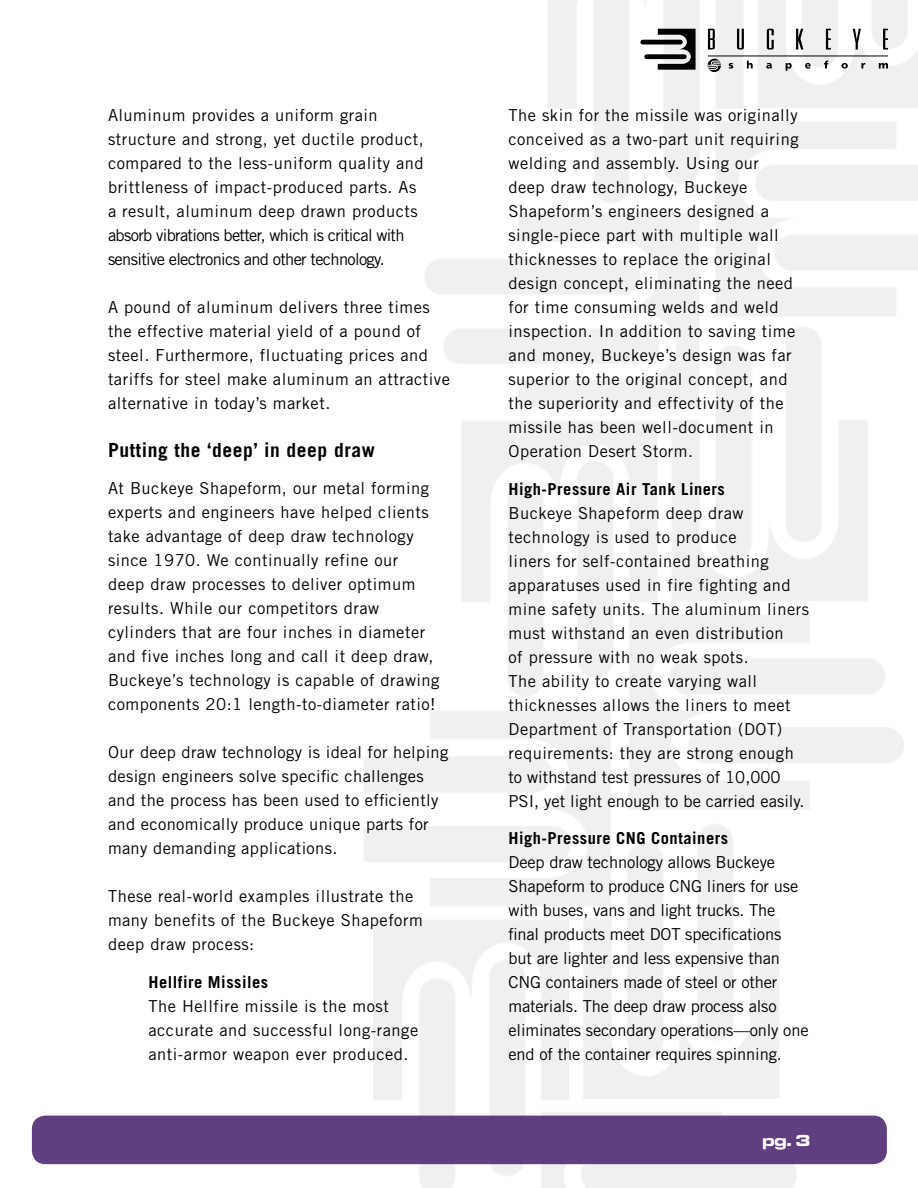
<style>
.page{position:relative;width:918px;height:1188px;background:#fff}
.page>*{position:absolute;margin:0;border:0;box-sizing:border-box;transform-origin:0 0}
.t1{font:700 19.5px "Trade Gothic";letter-spacing:.03em;color:#000}
.t2{font:16.5px/24px "Trade Gothic";letter-spacing:.03em;color:#000}
.t3{font:16.5px/24px "Trade Gothic";letter-spacing:-.01em;color:#000}
.t4{font:700 16.5px "Trade Gothic";letter-spacing:.03em;color:#000}
.t5{font:16.5px "Microgramma D Bold Exte";color:#fff}
</style>
<div class="page">
<img style="left:363px;top:0;width:555px;height:1188px">
<div style="left:32px;top:1116px;width:855px;height:48px;background:#603f81;border-radius:14px"></div>
<svg style="left:708px;top:59px;width:13px;height:13px"></svg>
<svg style="left:708px;top:61px;width:13px;height:9px"></svg>
<svg style="left:708px;top:29px;width:7px;height:21px"></svg>
<svg style="left:737px;top:29px;width:7px;height:21px"></svg>
<svg style="left:767px;top:29px;width:7px;height:21px"></svg>
<svg style="left:796px;top:29px;width:7px;height:21px"></svg>
<svg style="left:826px;top:29px;width:5px;height:21px"></svg>
<svg style="left:853px;top:29px;width:8px;height:21px"></svg>
<svg style="left:883px;top:29px;width:5px;height:21px"></svg>
<hr style="left:708px;top:56px;width:180px;height:1px;background:#000">
<svg style="left:729px;top:63px;width:4px;height:6px"></svg>
<svg style="left:747px;top:61px;width:6px;height:7px"></svg>
<svg style="left:766px;top:63px;width:6px;height:6px"></svg>
<svg style="left:786px;top:63px;width:6px;height:8px"></svg>
<svg style="left:805px;top:63px;width:6px;height:6px"></svg>
<svg style="left:824px;top:61px;width:4px;height:7px"></svg>
<svg style="left:841px;top:63px;width:7px;height:6px"></svg>
<svg style="left:861px;top:63px;width:4px;height:5px"></svg>
<svg style="left:879px;top:63px;width:9px;height:5px"></svg>
<svg style="left:658px;top:29px;width:38px;height:41px"></svg>
<hr style="left:643px;top:40px;width:37px;height:4px;background:#000">
<div style="left:647px;top:54px;width:37px;height:5px;background:#000"></div>
<p class="t2" style="left:108px;top:103px;width:317px">Aluminum provides a uniform grain structure and strong, yet ductile product, compared to the less-uniform quality and brittleness of impact-produced parts. As a result, aluminum deep drawn products absorb vibrations better, which is critical with sensitive electronics and other technology.</p>
<p class="t2" style="left:108px;top:295px;width:344px">A pound of aluminum delivers three times the effective material yield of a pound of steel. Furthermore, fluctuating prices and tariffs for steel make aluminum an attractive alternative in today’s market.</p>
<p class="t1" style="left:108px;top:438px;width:268px">Putting the ‘deep’ in deep draw</p>
<p class="t2" style="left:108px;top:476px;width:333px">At Buckeye Shapeform, our metal forming experts and engineers have helped clients take advantage of deep draw technology since 1970. We continually refine our<br>deep draw processes to deliver optimum results. While our competitors draw cylinders that are four inches in diameter and five inches long and call it deep draw, Buckeye’s technology is capable of drawing components 20:1 length-to-diameter ratio!</p>
<p class="t2" style="left:108px;top:740px;width:342px">Our deep draw technology is ideal for helping design engineers solve specific challenges and the process has been used to efficiently and economically produce unique parts for many demanding applications.</p>
<p class="t2" style="left:108px;top:884px;width:316px">These real-world examples illustrate the many benefits of the Buckeye Shapeform deep draw process:</p>
<p class="t4" style="left:149px;top:972px;width:121px">Hellfire Missiles</p>
<p class="t2" style="left:149px;top:994px;width:271px">The Hellfire missile is the most accurate and successful long-range anti-armor weapon ever produced.</p>
<p class="t2" style="left:509px;top:103px;width:292px">The skin for the missile was originally conceived as a two-part unit requiring welding and assembly. Using our deep draw technology, Buckeye Shapeform’s engineers designed a single-piece part with multiple wall thicknesses to replace the original design concept, eliminating the need for time consuming welds and weld inspection. In addition to saving time and money, Buckeye’s design was far superior to the original concept, and the superiority and effectivity of the missile has been well-document in Operation Desert Storm.</p>
<p class="t4" style="left:509px;top:479px;width:218px">High-Pressure Air Tank Liners</p>
<p class="t2" style="left:509px;top:500px;width:302px">Buckeye Shapeform deep draw technology is used to produce<br>liners for self-contained breathing apparatuses used in fire fighting and mine safety units. The aluminum liners must withstand an even distribution<br>of pressure with no weak spots.<br>The ability to create varying wall thicknesses allows the liners to meet Department of Transportation (DOT) requirements: they are strong enough to withstand test pressures of 10,000<br>PSI, yet light enough to be carried easily.</p>
<p class="t4" style="left:509px;top:828px;width:221px">High-Pressure CNG Containers</p>
<p class="t3" style="left:509px;top:850px;width:302px">Deep draw technology allows Buckeye Shapeform to produce CNG liners for use with buses, vans and light trucks. The final products meet DOT specifications but are lighter and less expensive than CNG containers made of steel or other materials. The deep draw process also eliminates secondary operations—only one end of the container requires spinning.</p>
<p class="t5" style="left:762px;top:1129px;width:49px">pg. 3</p>
</div>
